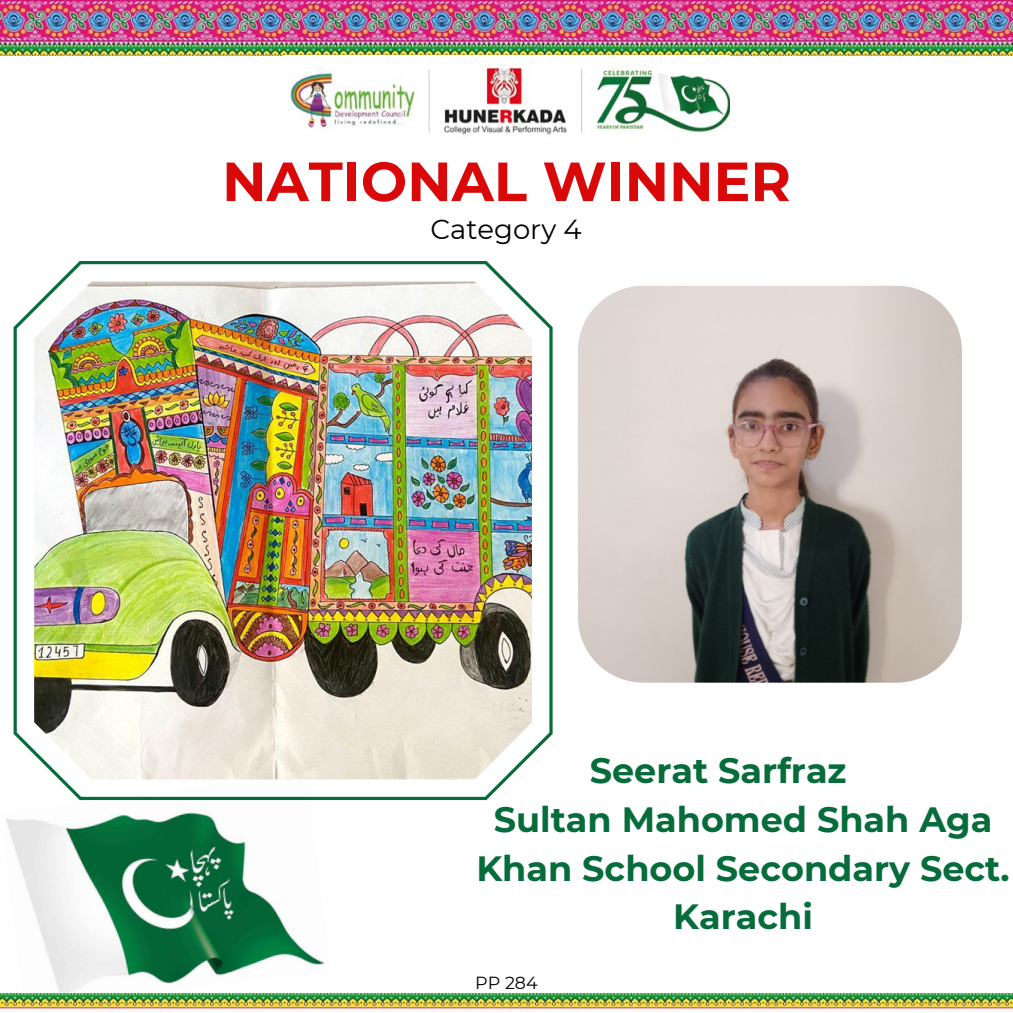
<style>
.page{position:relative;width:1013px;height:1013px;background:#fff}
.page>*{position:absolute;margin:0;border:0;box-sizing:border-box;transform-origin:0 0}
.t1{font:700 55px "Montserrat";color:#da0909}
.t2{font:700 35px "Montserrat";color:#076c3b}
.t3{font:27.5px "Montserrat";color:#000}
.t4{font:17.5px "Montserrat";color:#000}
</style>
<div class="page">
<img style="left:0;top:0;width:1012px;height:55px">
<img style="left:290px;top:65px;width:439px;height:70px">
<img style="left:6px;top:800px;width:325px;height:193px">
<img style="left:0;top:993px;width:1012px;height:19px">
<img style="left:14px;top:261px;width:538px;height:539px">
<img style="left:578px;top:286px;width:383px;height:396px;border-radius:65px">
<h1 class="t1" style="left:222px;top:148px;width:570px">NATIONAL WINNER</h1>
<p class="t3" style="left:430px;top:212px;width:153px">Category 4</p>
<p class="t2" style="left:590px;top:749px;width:258px">Seerat Sarfraz</p>
<p class="t2" style="left:494px;top:797px;width:500px">Sultan Mahomed Shah Aga</p>
<p class="t2" style="left:476px;top:846px;width:535px">Khan School Secondary Sect.</p>
<p class="t2" style="left:673px;top:895px;width:141px">Karachi</p>
<p class="t4" style="left:475px;top:971px;width:64px">PP 284</p>
</div>
